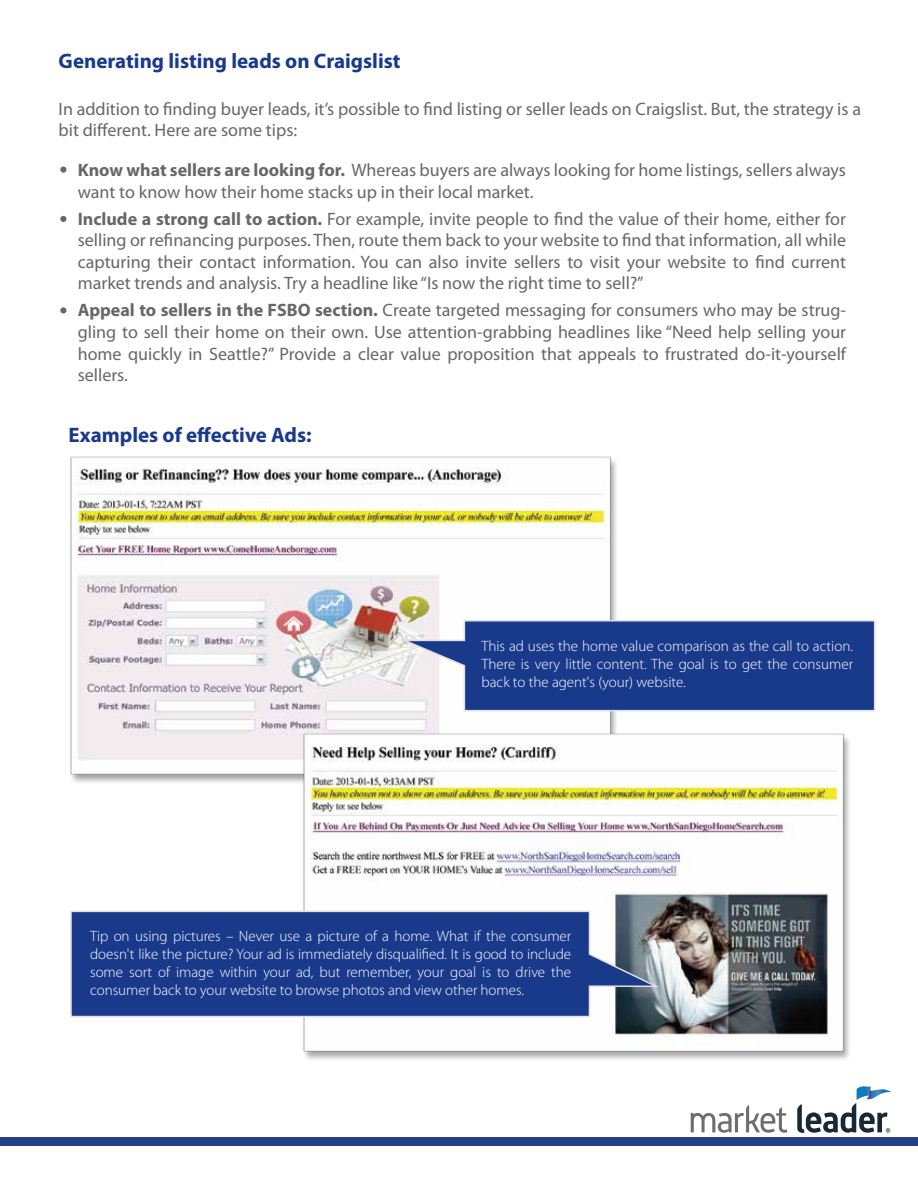
<style>
.page{position:relative;width:918px;height:1188px;background:#fff}
.page>*{position:absolute;margin:0;border:0;box-sizing:border-box;transform-origin:0 0}
.t1{font:700 21px "Myriad Pro";color:#19398a}
.t2{font:18px/21.6px "Myriad Pro";color:#666767}
.t3{font:300 15px/18px "Myriad Pro";letter-spacing:-.005em;color:#fff;text-align:justify}
.s1{font-weight:700}
</style>
<div class="page">
<img style="left:70px;top:456px;width:547px;height:327px">
<img style="left:293px;top:719px;width:557px;height:341px">
<svg style="left:691px;top:1105px;width:96px;height:28px"></svg>
<svg style="left:797px;top:1089px;width:95px;height:44px"></svg>
<div style="left:0;top:1137px;width:918px;height:9px;background:#263d87"></div>
<svg style="left:60px;top:167px;width:6px;height:6px"></svg>
<svg style="left:60px;top:216px;width:6px;height:6px"></svg>
<svg style="left:60px;top:307px;width:6px;height:6px"></svg>
<svg style="left:397px;top:619px;width:479px;height:93px;background:#3e589b"></svg>
<svg style="left:70px;top:910px;width:592px;height:108px;background:#2e4a90"></svg>
<p class="t1" style="left:59px;top:49px;width:344px">Generating listing leads on Craigslist</p>
<p class="t2" style="left:59px;top:98px;width:804px">In addition to finding buyer leads, it’s possible to find listing or seller leads on Craigslist. But, the strategy is a bit different. Here are some tips:</p>
<p class="t2" style="left:78px;top:160px;width:770px"><span class="s1">Know what sellers are looking for.</span> Whereas buyers are always looking for home listings, sellers always want to know how their home stacks up in their local market.</p>
<p class="t2" style="left:78px;top:208px;width:770px;text-align:justify"><span class="s1">Include a strong call to action.</span> For example, invite people to find the value of their home, either for selling or refinancing purposes. Then, route them back to your website to find that information, all while capturing their contact information. You can also invite sellers to visit your website to find current market trends and analysis. Try a headline like “Is now the right time to sell?”</p>
<p class="t2" style="left:78px;top:300px;width:770px;text-align:justify"><span class="s1">Appeal to sellers in the FSBO section.</span> Create targeted messaging for consumers who may be strug&shy;gling to sell their home on their own. Use attention-grabbing headlines like “Need help selling your home quickly in Seattle?” Provide a clear value proposition that appeals to frustrated do-it-yourself sellers.</p>
<p class="t1" style="left:69px;top:423px;width:245px">Examples of effective Ads:</p>
<p class="t3" style="left:482px;top:638px;width:373px">This ad uses the home value comparison as the call to action.<br>There is very little content. The goal is to get the consumer back to the agent's (your) website.</p>
<p class="t3" style="left:90px;top:927px;width:483px">Tip on using pictures – Never use a picture of a home. What if the consumer doesn't like the picture? Your ad is immediately disqualified. It is good to include some sort of image within your ad, but remember, your goal is to drive the consumer back to your website to browse photos and view other homes.</p>
</div>
